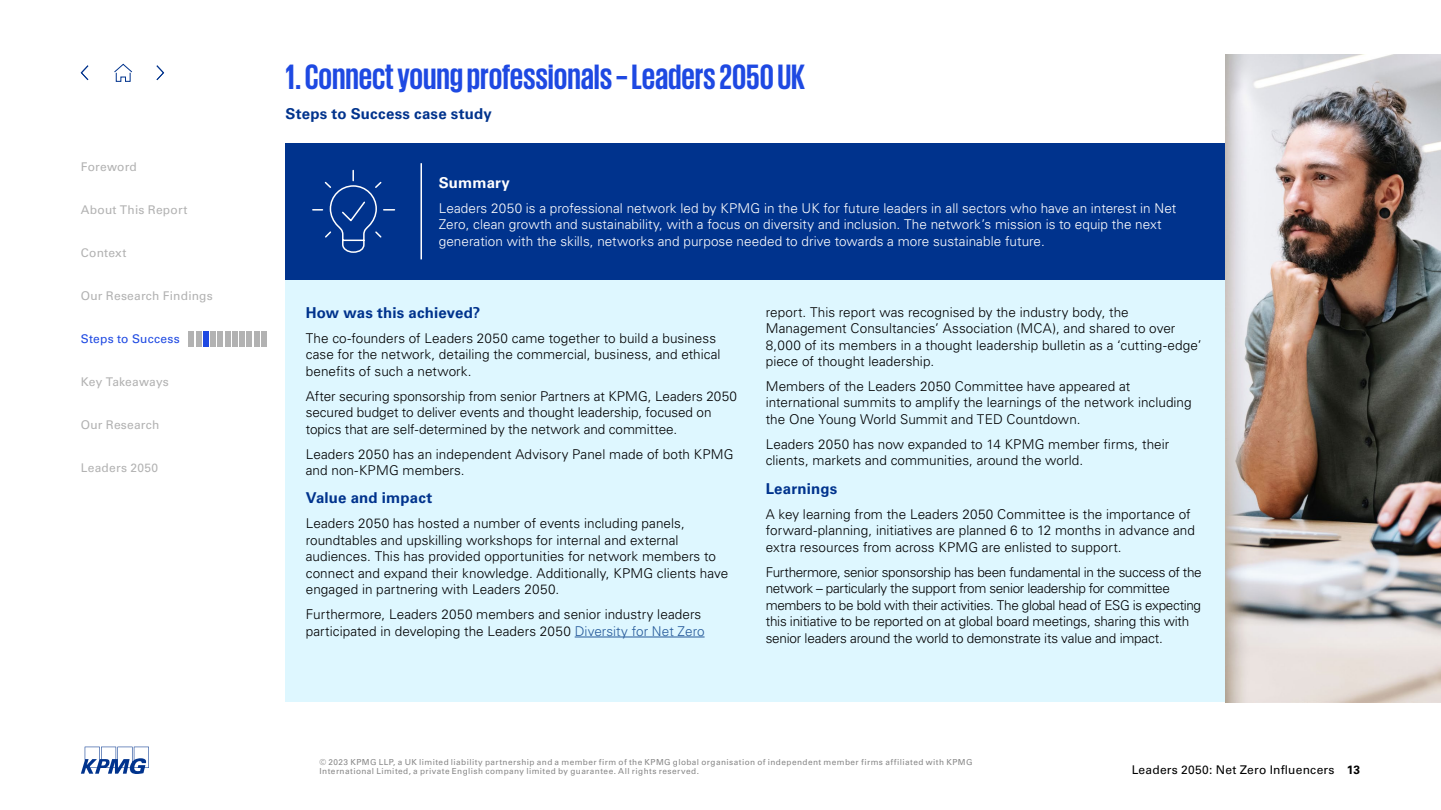
<style>
.page{position:relative;width:1441px;height:810px;background:#fff}
.page>*{position:absolute;margin:0;border:0;box-sizing:border-box;transform-origin:0 0}
.t1{font:700 36px "KPMG";color:#1e49e2}
.t2{font:700 15px "Univers LT Std";letter-spacing:.01em;color:#00338d}
.t3{font:700 15px "Univers LT Std";letter-spacing:.01em;color:#fff}
.t4{font:300 13.5px/16.5px "Univers LT Std";letter-spacing:.005em;color:#000}
.t5{font:300 13.5px/16.5px "Univers LT Std";letter-spacing:-.025em;color:#000}
.t6{font:300 13.5px/16.5px "Univers LT Std";letter-spacing:.005em;color:#fff}
.t7{font:12px "Univers LT Std";letter-spacing:.02em;color:#b2b2b2}
.t8{font:12px "Univers LT Std";letter-spacing:.02em;color:#000}
.t9{font:12px "Univers LT Std";letter-spacing:.02em;color:#1e49e2}
.t10{font:8.25px/9px "Univers LT Std";letter-spacing:.05em;color:#878787}
.s1{color:#275b9b}
.s2{font-weight:700}
</style>
<div class="page">
<svg style="left:114px;top:63px;width:18px;height:19px"></svg>
<div style="left:285px;top:280px;width:940px;height:422px;background:#def7ff"></div>
<hr style="left:574px;top:637px;width:130px;height:1px;background:#275b9b">
<div style="left:285px;top:143px;width:940px;height:137px;background:#00338d"></div>
<img style="left:1225px;top:55px;width:215px;height:647px">
<hr style="left:420px;top:163px;width:2px;height:96px;background:#fff">
<div style="left:189px;top:331px;width:5px;height:16px;background:#b2b2b2"></div>
<div style="left:196px;top:331px;width:5px;height:16px;background:#b2b2b2"></div>
<div style="left:203px;top:331px;width:5px;height:16px;background:#1e49e2"></div>
<div style="left:210px;top:331px;width:5px;height:16px;background:#b2b2b2"></div>
<div style="left:218px;top:331px;width:5px;height:16px;background:#b2b2b2"></div>
<div style="left:225px;top:331px;width:5px;height:16px;background:#b2b2b2"></div>
<div style="left:232px;top:331px;width:5px;height:16px;background:#b2b2b2"></div>
<div style="left:239px;top:331px;width:5px;height:16px;background:#b2b2b2"></div>
<div style="left:247px;top:331px;width:5px;height:16px;background:#b2b2b2"></div>
<div style="left:254px;top:331px;width:5px;height:16px;background:#b2b2b2"></div>
<div style="left:261px;top:331px;width:5px;height:16px;background:#b2b2b2"></div>
<svg style="left:156px;top:65px;width:9px;height:16px"></svg>
<svg style="left:80px;top:65px;width:9px;height:16px"></svg>
<svg style="left:312px;top:169px;width:84px;height:84px"></svg>
<svg style="left:81px;top:747px;width:68px;height:27px"></svg>
<p class="t7" style="left:81px;top:159px;width:58px">Foreword</p>
<p class="t7" style="left:81px;top:202px;width:108px">About This Report</p>
<p class="t7" style="left:81px;top:246px;width:47px">Context</p>
<p class="t7" style="left:81px;top:289px;width:133px">Our Research Findings</p>
<p class="t9" style="left:81px;top:332px;width:100px">Steps to Success</p>
<p class="t7" style="left:81px;top:375px;width:90px">Key Takeaways</p>
<p class="t7" style="left:81px;top:418px;width:80px">Our Research</p>
<p class="t7" style="left:81px;top:461px;width:79px">Leaders 2050</p>
<h1 class="t1" style="left:285px;top:59px;width:521px">1. Connect young professionals – Leaders 2050 UK</h1>
<p class="t2" style="left:285px;top:105px;width:208px">Steps to Success case study</p>
<p class="t3" style="left:438px;top:174px;width:73px">Summary</p>
<p class="t6" style="left:438px;top:200px;width:739px">Leaders 2050 is a professional network led by KPMG in the UK for future leaders in all sectors who have an interest in Net<br>Zero, clean growth and sustainability, with a focus on diversity and inclusion. The network’s mission is to equip the next generation with the skills, networks and purpose needed to drive towards a more sustainable future.</p>
<p class="t2" style="left:306px;top:304px;width:176px">How was this achieved?</p>
<p class="t4" style="left:306px;top:330px;width:416px">The co-founders of Leaders 2050 came together to build a business case for the network, detailing the commercial, business, and ethical benefits of such a network.</p>
<p class="t4" style="left:306px;top:388px;width:433px">After securing sponsorship from senior Partners at KPMG, Leaders 2050 secured budget to deliver events and thought leadership, focused on topics that are self-determined by the network and committee.</p>
<p class="t4" style="left:306px;top:446px;width:429px">Leaders 2050 has an independent Advisory Panel made of both KPMG and non-KPMG members.</p>
<p class="t2" style="left:306px;top:489px;width:128px">Value and impact</p>
<p class="t4" style="left:306px;top:515px;width:424px">Leaders 2050 has hosted a number of events including panels, roundtables and upskilling workshops for internal and external audiences. This has provided opportunities for network members to connect and expand their knowledge. Additionally, KPMG clients have engaged in partnering with Leaders 2050.</p>
<p class="t4" style="left:306px;top:606px;width:400px">Furthermore, Leaders 2050 members and senior industry leaders participated in developing the Leaders 2050 <span class="s1">Diversity for Net Zero</span></p>
<p class="t4" style="left:765px;top:303px;width:437px">report. This report was recognised by the industry body, the Management Consultancies’ Association (MCA), and shared to over 8,000 of its members in a thought leadership bulletin as a ‘cutting-edge’ piece of thought leadership.</p>
<p class="t4" style="left:765px;top:378px;width:427px">Members of the Leaders 2050 Committee have appeared at international summits to amplify the learnings of the network including the One Young World Summit and TED Countdown.</p>
<p class="t4" style="left:765px;top:436px;width:405px">Leaders 2050 has now expanded to 14 KPMG member firms, their clients, markets and communities, around the world.</p>
<p class="t2" style="left:765px;top:479px;width:73px">Learnings</p>
<p class="t4" style="left:765px;top:506px;width:430px">A key learning from the Leaders 2050 Committee is the importance of forward-planning, initiatives are planned 6 to 12 months in advance and extra resources from across KPMG are enlisted to support.</p>
<p class="t5" style="left:765px;top:564px;width:437px">Furthermore, senior sponsorship has been fundamental in the success of the network – particularly the support from senior leadership for committee members to be bold with their activities. The global head of ESG is expecting this initiative to be reported on at global board meetings, sharing this with senior leaders around the world to demonstrate its value and impact.</p>
<p class="t10" style="left:319px;top:758px;width:654px">© 2023 KPMG LLP, a UK limited liability partnership and a member firm of the KPMG global organisation of independent member firms affiliated with KPMG<br>International Limited, a private English company limited by guarantee. All rights reserved.</p>
<p class="t8" style="left:1131px;top:763px;width:230px">Leaders 2050: Net Zero Influencers <span class="s2">13</span></p>
</div>
